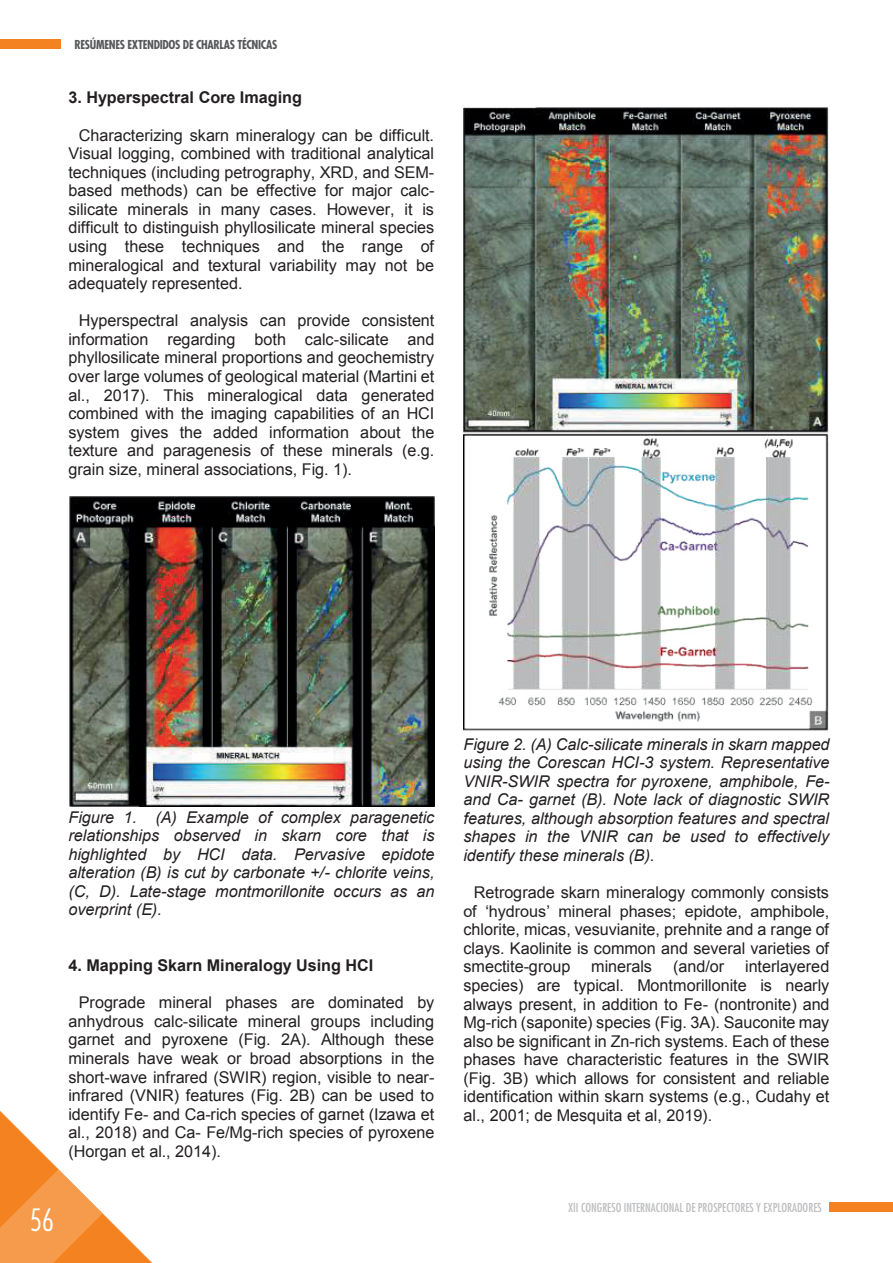
<style>
.page{position:relative;width:893px;height:1263px;background:#fff}
.page>*{position:absolute;margin:0;border:0;box-sizing:border-box;transform-origin:0 0}
.t1{font:300 condensed 30px "Futura Std";color:#fff}
.t2{font:16.2px/18.6px "Arial";color:#231f20;text-align:justify}
.t3{font:italic 16.2px/18.6px "Arial";color:#231f20;text-align:justify}
.t4{font:700 16.2px "Arial";color:#231f20}
.t5{font:16.2px "Arial";color:#231f20}
.t6{font:condensed 12px "Futura Std";color:#bcbdc0}
.t7{font:700 condensed 12px "Futura Std";letter-spacing:-.025em;color:#57585a}
</style>
<div class="page">
<div style="left:0;top:39px;width:60px;height:10px;background:#f58220"></div>
<svg style="left:0;top:1111px;width:152px;height:152px"></svg>
<div style="left:829px;top:1201px;width:64px;height:10px;background:#f58220"></div>
<img style="left:69px;top:497px;width:366px;height:309px">
<img style="left:463px;top:107px;width:366px;height:624px">
<p class="t7" style="left:74px;top:37px;width:205px">RESÚMENES EXTENDIDOS DE CHARLAS TÉCNICAS</p>
<p class="t4" style="left:68px;top:87px;width:235px">3. Hyperspectral Core Imaging</p>
<p class="t2" style="left:68px;top:126px;width:368px;text-indent:10px">Characterizing skarn mineralogy can be difficult.<br>Visual logging, combined with traditional analytical techniques (including petrography, XRD, and SEM&shy;based methods) can be effective for major calc&shy;silicate minerals in many cases. However, it is difficult to distinguish phyllosilicate mineral species using these techniques and the range of mineralogical and textural variability may not be adequately represented.</p>
<p class="t2" style="left:68px;top:311px;width:368px;text-indent:10px">Hyperspectral analysis can provide consistent information regarding both calc-silicate and phyllosilicate mineral proportions and geochemistry over large volumes of geological material (Martini et al., 2017). This mineralogical data generated combined with the imaging capabilities of an HCI system gives the added information about the texture and paragenesis of these minerals (e.g. grain size, mineral associations, Fig. 1).</p>
<p class="t3" style="left:68px;top:808px;width:368px">Figure 1. (A) Example of complex paragenetic relationships observed in skarn core that is highlighted by HCI data. Pervasive epidote alteration (B) is cut by carbonate +/- chlorite veins, (C, D). Late-stage montmorillonite occurs as an overprint (E).</p>
<p class="t4" style="left:68px;top:954px;width:306px">4. Mapping Skarn Mineralogy Using HCI</p>
<p class="t2" style="left:68px;top:993px;width:368px;text-indent:10px">Prograde mineral phases are dominated by anhydrous calc-silicate mineral groups including garnet and pyroxene (Fig. 2A). Although these minerals have weak or broad absorptions in the short-wave infrared (SWIR) region, visible to near&shy;infrared (VNIR) features (Fig. 2B) can be used to identify Fe- and Ca-rich species of garnet (Izawa et al., 2018) and Ca- Fe/Mg-rich species of pyroxene (Horgan et al., 2014).</p>
<h1 class="t1" style="left:30px;top:1202px;width:26px">56</h1>
<p class="t3" style="left:463px;top:735px;width:368px">Figure 2. (A) Calc-silicate minerals in skarn mapped using the Corescan HCI-3 system. Representative VNIR-SWIR spectra for pyroxene, amphibole, Fe&shy;and Ca- garnet (B). Note lack of diagnostic SWIR features, although absorption features and spectral shapes in the VNIR can be used to effectively identify these minerals (B).</p>
<p class="t2" style="left:474px;top:883px;width:357px">Retrograde skarn mineralogy commonly consists</p>
<p class="t5" style="left:463px;top:900px;width:367px">of ‘hydrous’ mineral phases; epidote, amphibole,</p>
<p class="t2" style="left:463px;top:920px;width:367px">chlorite, micas, vesuvianite, prehnite and a range of clays. Kaolinite is common and several varieties of smectite-group</p>
<p class="t2" style="left:591px;top:957px;width:62px">minerals</p>
<p class="t2" style="left:673px;top:957px;width:53px">(and/or</p>
<p class="t2" style="left:463px;top:957px;width:368px;text-indent:282px">interlayered species) are typical. Montmorillonite is nearly always present, in addition to Fe- (nontronite) and Mg-rich (saponite) species (Fig. 3A). Sauconite may also be significant in Zn-rich systems. Each of these phases have characteristic features in the SWIR (Fig. 3B) which allows for consistent and reliable identification within skarn systems (e.g., Cudahy et al., 2001; de Mesquita et al, 2019).</p>
<p class="t6" style="left:568px;top:1200px;width:255px">XII CONGRESO INTERNACIONAL DE PROSPECTORES Y EXPLORADORES</p>
</div>
